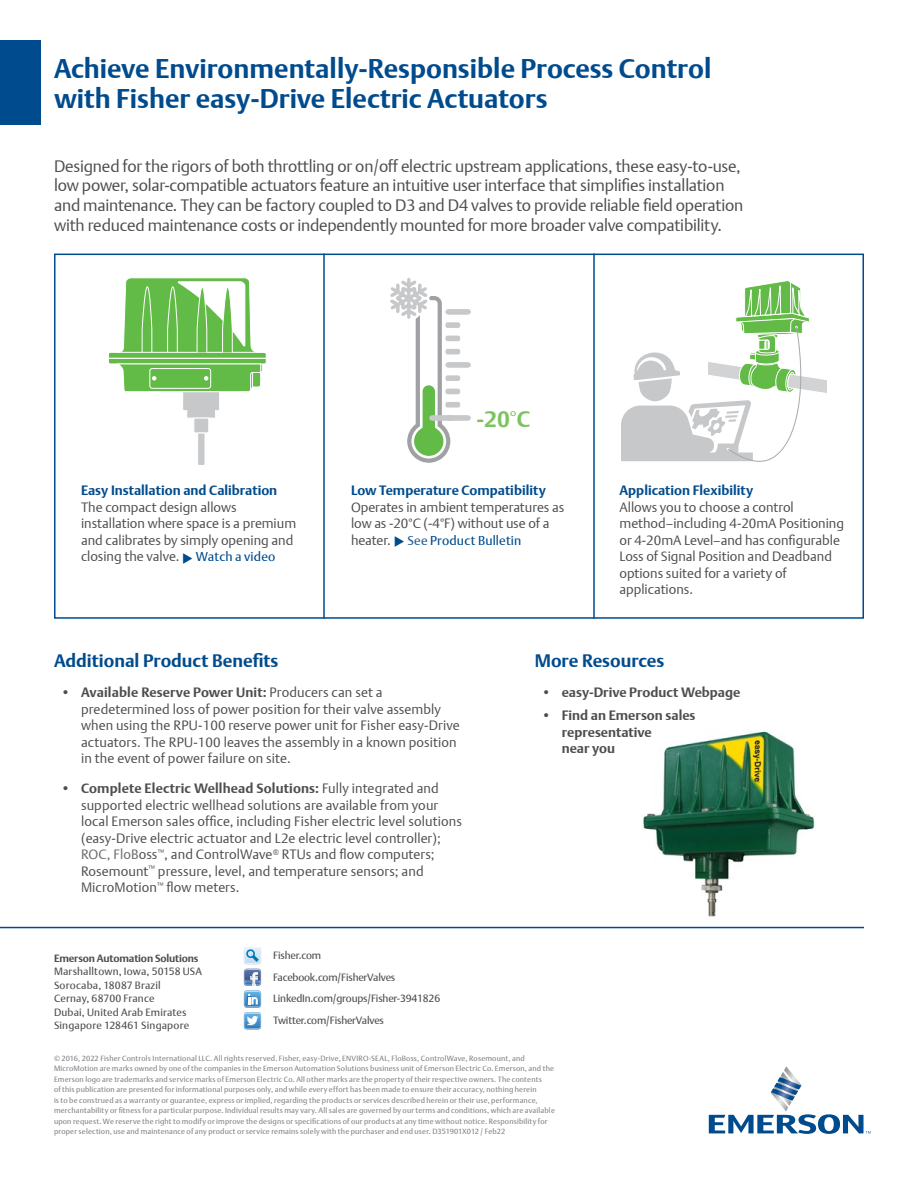
<style>
.page{position:relative;width:918px;height:1188px;background:#fff}
.page>*{position:absolute;margin:0;border:0;box-sizing:border-box;transform-origin:0 0}
.t1{font:700 27px/30px "DTL Argo T";color:#004b8d}
.t2{font:700 22.5px "DTL Argo T";color:#7cc35c}
.t3{font:700 18px "DTL Argo T";color:#004b8d}
.t4{font:300 16.5px/19.8px "DTL Argo T";letter-spacing:-.01em;color:#4d4d4f}
.t5{font:300 13.5px/16.5px "DTL Argo T";color:#4d4d4f}
.t6{font:700 13.5px "DTL Argo T";color:#004b8d}
.t7{font:700 13.5px/16.5px "DTL Argo T";color:#4d4d4f}
.t8{font:12.75px "DTL Argo T";letter-spacing:.015em;color:#004b8d}
.t9{font:10.5px/13.5px "DTL Argo T";color:#4d4d4f}
.t10{font:700 10.5px "DTL Argo T";letter-spacing:-.015em;color:#4d4d4f}
.t11{font:7.5px/10.5px "DTL Argo T";letter-spacing:.025em;color:#808285}
.s1{color:#004b8d}
.s2{font-weight:400;font-size:12.75px;color:#004b8d}
.s3{font-weight:300;font-size:13.5px;color:#4d4d4f}
.s4{color:#245b99}
.s5{font-weight:700}
.s6{color:#696a6c}
</style>
<div class="page">
<img style="left:642px;top:731px;width:173px;height:186px">
<svg style="left:390px;top:278px;width:81px;height:185px"></svg>
<svg style="left:109px;top:277px;width:158px;height:188px"></svg>
<div style="left:0;top:40px;width:40px;height:85px;background:#004b8d"></div>
<hr style="left:0;top:927px;width:864px;height:1px;background:#004b8d">
<svg style="left:244px;top:947px;width:18px;height:82px"></svg>
<div style="left:54px;top:254px;width:810px;height:365px;border:2px solid #004b8d"></div>
<hr style="left:323px;top:254px;width:2px;height:365px;background:#004b8d">
<svg style="left:709px;top:1066px;width:162px;height:68px"></svg>
<hr style="left:593px;top:254px;width:2px;height:365px;background:#004b8d">
<svg style="left:621px;top:280px;width:206px;height:182px"></svg>
<div style="left:700px;top:354px;width:8px;height:36px;background:#fff"></div>
<h1 class="t1" style="left:54px;top:53px;width:659px">Achieve Environmentally-Responsible Process Control with Fisher easy-Drive Electric Actuators</h1>
<p class="t4" style="left:54px;top:156px;width:691px">Designed for the rigors of both throttling or on/off electric upstream applications, these easy-to-use, low power, solar-compatible actuators feature an intuitive user interface that simplifies installation and maintenance. They can be factory coupled to D3 and D4 valves to provide reliable field operation with reduced maintenance costs or independently mounted for more broader valve compatibility.</p>
<h3 class="t6" style="left:81px;top:482px;width:198px">Easy Installation and Calibration</h3>
<h3 class="t5" style="left:81px;top:499px;width:217px">The compact design allows installation where space is a premium and calibrates by simply opening and closing the valve. <span class="s1">◆</span> <span class="s2">Watch a video</span></h3>
<h2 class="t2" style="left:476px;top:405px;width:55px">-20°C</h2>
<h3 class="t6" style="left:351px;top:482px;width:196px">Low Temperature Compatibility</h3>
<h3 class="t5" style="left:351px;top:499px;width:215px">Operates in ambient temperatures as low as -20°C (-4°F) without use of a</h3>
<h3 class="t8" style="left:351px;top:533px;width:172px"><span class="s3">heater.</span> ◆ <span class="s4">See</span> Product Bulletin</h3>
<h3 class="t6" style="left:620px;top:482px;width:135px">Application Flexibility</h3>
<h3 class="t5" style="left:620px;top:499px;width:226px">Allows you to choose a control method–including 4-20mA Positioning or 4-20mA Level–and has configurable<br>Loss of Signal Position and Deadband options suited for a variety of applications.</h3>
<h3 class="t3" style="left:54px;top:650px;width:226px">Additional Product Benefits</h3>
<p class="t5" style="left:81px;top:684px;width:380px;text-indent:-20px"><span class="s5">• Available Reserve Power Unit:</span> Producers can set a predetermined loss of power position for their valve assembly when using the RPU-100 reserve power unit for Fisher easy-Drive actuators. The RPU-100 leaves the assembly in a known position in the event of power failure on site.</p>
<p class="t5" style="left:81px;top:780px;width:383px;text-indent:-20px"><span class="s5">• Complete Electric Wellhead Solutions:</span> Fully integrated and supported electric wellhead solutions are available from your local Emerson sales office, including Fisher electric level solutions (easy-Drive electric actuator and L2e electric level controller); <span class="s6">ROC, FloB</span>oss<sup>™</sup>, and ControlWave<sup>®</sup> RTUs and flow computers; Rosemount<sup>™</sup> pressure, level, and temperature sensors; and MicroMotion<sup>™</sup> flow meters.</p>
<h3 class="t10" style="left:54px;top:952px;width:146px">Emerson Automation Solutions</h3>
<h3 class="t9" style="left:54px;top:965px;width:149px">Marshalltown, Iowa, 50158 USA<br>Sorocaba, 18087 Brazil<br>Cernay, 68700 France<br>Dubai, United Arab Emirates<br>Singapore 128461 Singapore</h3>
<h3 class="t9" style="left:273px;top:944px;width:168px;line-height:21.8px">Fisher.com<br>Facebook.com/FisherValves<br>LinkedIn.com/groups/Fisher-3941826<br>Twitter.com/FisherValves</h3>
<h3 class="t3" style="left:535px;top:650px;width:131px">More Resources</h3>
<h3 class="t7" style="left:542px;top:684px;width:200px">• easy-Drive Product Webpage</h3>
<h3 class="t7" style="left:562px;top:707px;width:135px;text-indent:-20px">• Find an Emerson sales representative<br>near you</h3>
<p class="t11" style="left:54px;top:1053px;width:502px">© 2016, 2022 Fisher Controls International LLC. All rights reserved. Fisher, easy-Drive, ENVIRO-SEAL, FloBoss, ControlWave, Rosemount, and MicroMotion are marks owned by one of the companies in the Emerson Automation Solutions business unit of Emerson Electric Co. Emerson, and the Emerson logo are trademarks and service marks of Emerson Electric Co. All other marks are the property of their respective owners. The contents<br>of this publication are presented for informational purposes only, and while every effort has been made to ensure their accuracy, nothing herein<br>is to be construed as a warranty or guarantee, express or implied, regarding the products or services described herein or their use, performance, merchantability or fitness for a particular purpose. Individual results may vary. All sales are governed by our terms and conditions, which are available upon request. We reserve the right to modify or improve the designs or specifications of our products at any time without notice. Responsibility for proper selection, use and maintenance of any product or service remains solely with the purchaser and end user. D351901X012 / Feb22</p>
</div>
